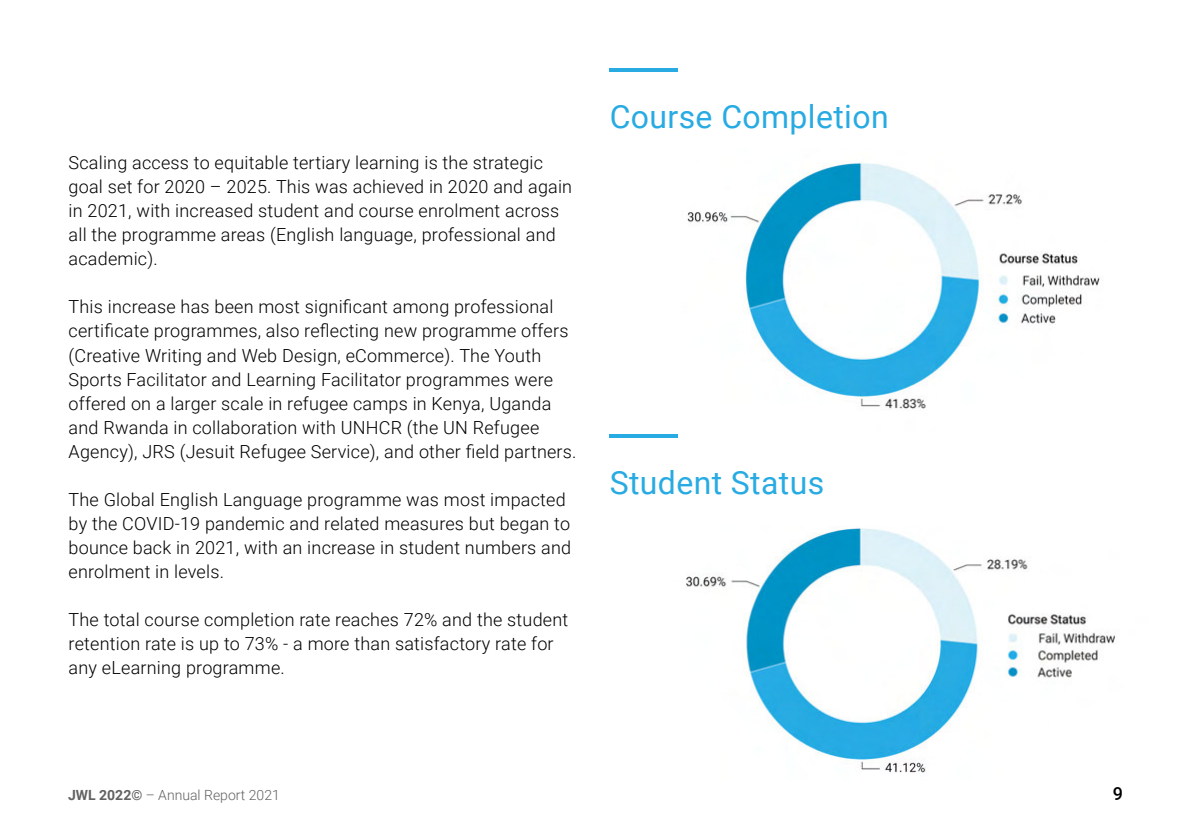
<style>
.page{position:relative;width:1191px;height:840px;background:#fff}
.page>*{position:absolute;margin:0;border:0;box-sizing:border-box;transform-origin:0 0}
.t1{font:32px "Roboto";letter-spacing:.01em;color:#28abe2}
.t2{font:300 18px/24px "Roboto";letter-spacing:.01em;color:#000}
.t3{font:500 18px "Roboto";color:#000}
.t4{font:300 14px "Roboto";color:#626261}
.s1{font-weight:700}
</style>
<div class="page">
<hr style="left:609px;top:68px;width:68px;height:4px;background:#28abe2">
<hr style="left:609px;top:434px;width:68px;height:4px;background:#28abe2">
<img style="left:686px;top:526px;width:429px;height:247px">
<img style="left:687px;top:162px;width:413px;height:247px">
<p class="t2" style="left:69px;top:152px;width:505px">Scaling access to equitable tertiary learning is the strategic goal set for 2020 – 2025. This was achieved in 2020 and again in 2021, with increased student and course enrolment across all the programme areas (English language, professional and academic).</p>
<p class="t2" style="left:69px;top:294px;width:509px">This increase has been most significant among professional certificate programmes, also reflecting new programme offers (Creative Writing and Web Design, eCommerce). The Youth Sports Facilitator and Learning Facilitator programmes were offered on a larger scale in refugee camps in Kenya, Uganda and Rwanda in collaboration with UNHCR (the UN Refugee Agency), JRS (Jesuit Refugee Service), and other field partners.</p>
<p class="t2" style="left:69px;top:488px;width:504px">The Global English Language programme was most impacted by the COVID-19 pandemic and related measures but began to bounce back in 2021, with an increase in student numbers and enrolment in levels.</p>
<p class="t2" style="left:69px;top:608px;width:501px">The total course completion rate reaches 72% and the student retention rate is up to 73% - a more than satisfactory rate for any eLearning programme.</p>
<h1 class="t1" style="left:609px;top:103px;width:281px">Course Completion</h1>
<h1 class="t1" style="left:609px;top:469px;width:216px">Student Status</h1>
<p class="t4" style="left:68px;top:789px;width:213px"><span class="s1">JWL 2022©</span> – Annual Report 2021</p>
<p class="t3" style="left:1112px;top:786px;width:12px">9</p>
</div>
